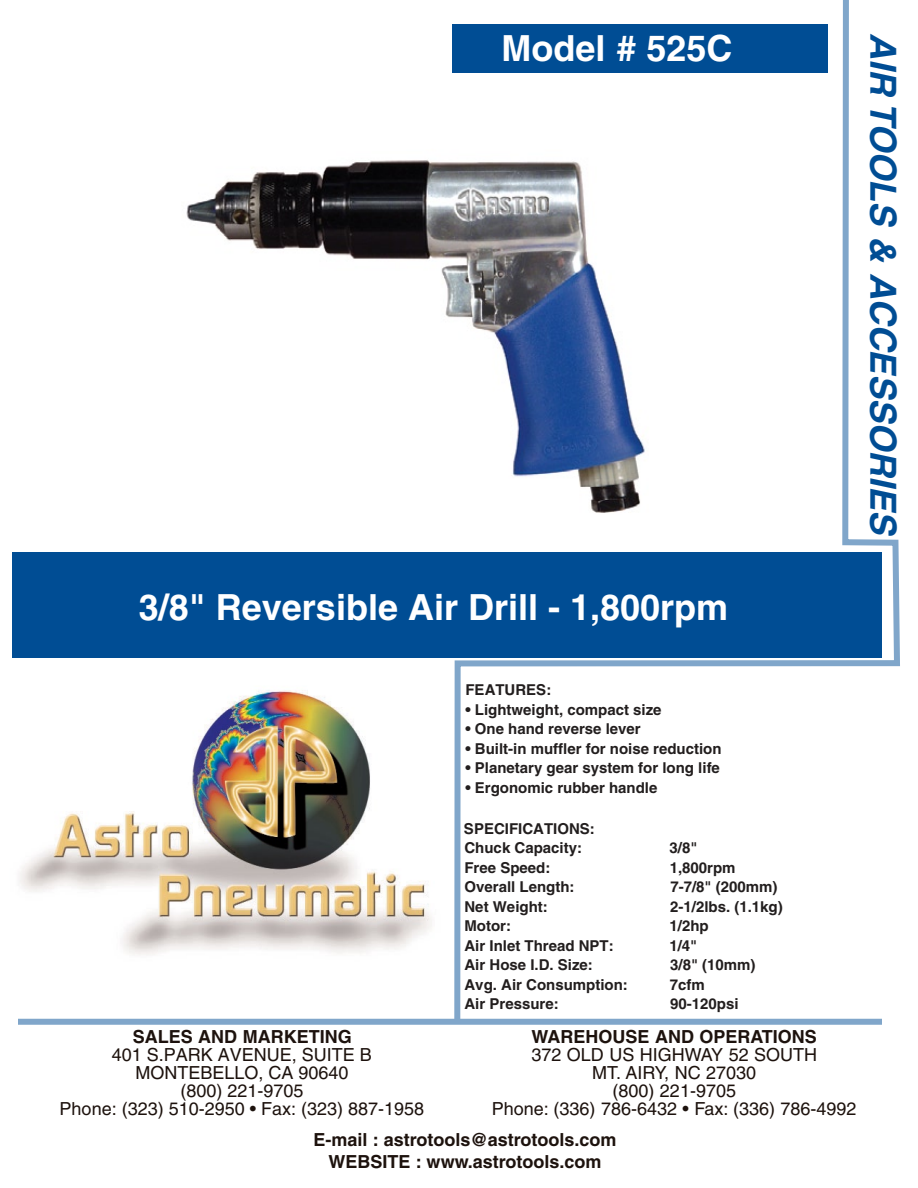
<style>
.page{position:relative;width:918px;height:1188px;background:#fff}
.page>*{position:absolute;margin:0;border:0;box-sizing:border-box;transform-origin:0 0}
.t1{font:700 36px "Helvetica";color:#fff}
.t2{font:italic 700 36px "Helvetica";color:#004d94}
.t3{font:18px/18px "Helvetica";color:#1d120d;text-align:center}
.t4{font:700 18px/21.6px "Helvetica";color:#1d120d;text-align:center}
.t5{font:700 15px "Helvetica";color:#221e1e}
</style>
<div class="page">
<div style="left:12px;top:552px;width:869px;height:106px;background:#004d94"></div>
<img style="left:19px;top:690px;width:413px;height:265px">
<svg style="left:451px;top:0;width:449px;height:1019px"></svg>
<div style="left:18px;top:1019px;width:864px;height:6px;background:#80a6ca"></div>
<img style="left:186px;top:132px;width:466px;height:394px">
<h1 class="t1" style="left:501px;top:27px;width:233px">Model # 525C</h1>
<h1 class="t1" style="left:139px;top:585px;width:591px">3/8" Reversible Air Drill - 1,800rpm</h1>
<h1 class="t2" style="left:905px;top:33px;width:511px;rotate:90deg">AIR TOOLS &amp; ACCESSORIES</h1>
<p class="t5" style="left:465px;top:680px;width:87px">FEATURES:</p>
<p class="t5" style="left:465px;top:700px;width:198px">• Lightweight, compact size</p>
<p class="t5" style="left:465px;top:720px;width:177px">• One hand reverse lever</p>
<p class="t5" style="left:465px;top:739px;width:258px">• Built-in muffler for noise reduction</p>
<p class="t5" style="left:465px;top:759px;width:256px">• Planetary gear system for long life</p>
<p class="t5" style="left:465px;top:778px;width:193px">• Ergonomic rubber handle</p>
<p class="t5" style="left:464px;top:819px;width:132px">SPECIFICATIONS:</p>
<p class="t5" style="left:465px;top:839px;width:119px">Chuck Capacity:</p>
<p class="t5" style="left:670px;top:839px;width:29px">3/8"</p>
<p class="t5" style="left:465px;top:858px;width:87px">Free Speed:</p>
<p class="t5" style="left:670px;top:858px;width:67px">1,800rpm</p>
<p class="t5" style="left:465px;top:878px;width:112px">Overall Length:</p>
<p class="t5" style="left:670px;top:878px;width:109px">7-7/8" (200mm)</p>
<p class="t5" style="left:465px;top:897px;width:85px">Net Weight:</p>
<p class="t5" style="left:670px;top:897px;width:114px">2-1/2lbs. (1.1kg)</p>
<p class="t5" style="left:465px;top:917px;width:48px">Motor:</p>
<p class="t5" style="left:670px;top:917px;width:41px">1/2hp</p>
<p class="t5" style="left:465px;top:936px;width:151px">Air Inlet Thread NPT:</p>
<p class="t5" style="left:669px;top:936px;width:29px">1/4"</p>
<p class="t5" style="left:465px;top:956px;width:130px">Air Hose I.D. Size:</p>
<p class="t5" style="left:670px;top:956px;width:87px">3/8" (10mm)</p>
<p class="t5" style="left:465px;top:975px;width:165px">Avg. Air Consumption:</p>
<p class="t5" style="left:670px;top:975px;width:37px">7cfm</p>
<p class="t5" style="left:465px;top:995px;width:96px">Air Pressure:</p>
<p class="t5" style="left:670px;top:995px;width:70px">90-120psi</p>
<p class="t4" style="left:133px;top:1025px;width:220px">SALES AND MARKETING</p>
<p class="t4" style="left:532px;top:1025px;width:287px">WAREHOUSE AND OPERATIONS</p>
<p class="t3" style="left:492px;top:1045px;width:366px">372 OLD US HIGHWAY 52 SOUTH<br>MT. AIRY, NC 27030<br>(800) 221-9705<br>Phone: (336) 786-6432 • Fax: (336) 786-4992</p>
<p class="t4" style="left:313px;top:1129px;width:305px">E-mail : astrotools@astrotools.com<br>WEBSITE : www.astrotools.com</p>
<p class="t3" style="left:60px;top:1045px;width:366px">401 S.PARK AVENUE, SUITE B<br>MONTEBELLO, CA 90640<br>(800) 221-9705<br>Phone: (323) 510-2950 • Fax: (323) 887-1958</p>
</div>
